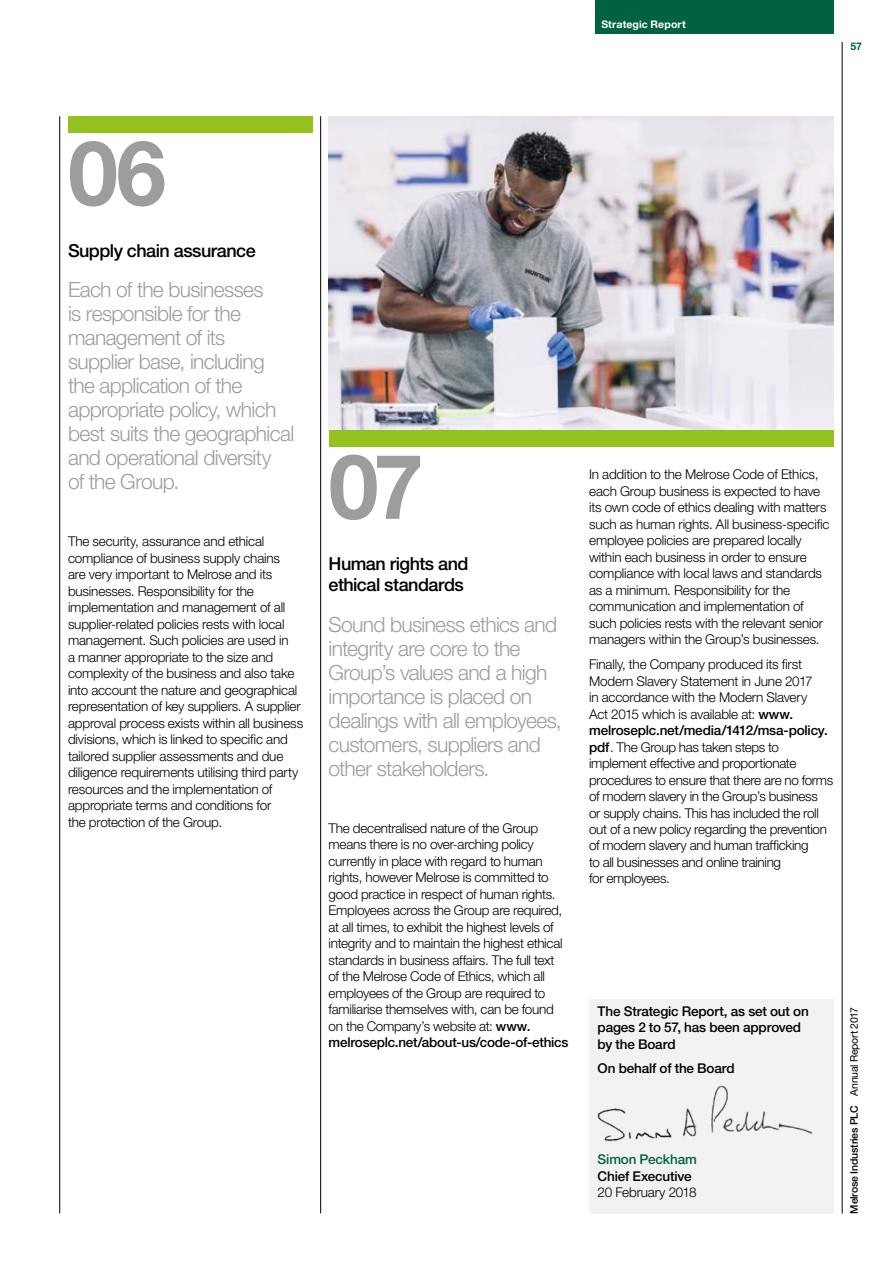
<style>
.page{position:relative;width:893px;height:1263px;background:#fff}
.page>*{position:absolute;margin:0;border:0;box-sizing:border-box;transform-origin:0 0}
.t1{font:700 90px "Helvetica Neue LT Std";color:#9d9d9c}
.t2{font:300 21px/24px "Helvetica Neue LT Std";letter-spacing:-.03em;color:#9d9d9c}
.t3{font:500 18px/21px "Helvetica Neue LT Std";letter-spacing:-.03em;color:#000}
.t4{font:300 13.5px/16.5px "Helvetica Neue LT Std";letter-spacing:-.015em;color:#000}
.t5{font:500 13.5px/16.5px "Helvetica Neue LT Std";letter-spacing:-.01em;color:#000}
.t6{font:500 13.5px "Helvetica Neue LT Std";letter-spacing:-.015em;color:#006241}
.t7{font:500 10.5px "Helvetica Neue LT Std";letter-spacing:-.02em;color:#000}
.t8{font:700 10.5px "Helvetica Neue LT Std";letter-spacing:.015em;color:#fff}
.t9{font:700 10.5px "Helvetica Neue LT Std";color:#006241}
.s1{font-weight:500}
.s2{font-weight:400}
</style>
<div class="page">
<hr style="left:320px;top:116px;width:1px;height:1097px;background:#000">
<div style="left:68px;top:116px;width:244px;height:17px;background:#95c11f"></div>
<div style="left:329px;top:430px;width:504px;height:16px;background:#95c11f"></div>
<hr style="left:59px;top:116px;width:1px;height:1097px;background:#000">
<img style="left:329px;top:116px;width:504px;height:314px">
<div style="left:589px;top:999px;width:244px;height:215px;background:#f2f2f2"></div>
<img style="left:598px;top:1085px;width:215px;height:57px">
<div style="left:595px;top:0;width:238px;height:34px;background:#006241"></div>
<hr style="left:842px;top:42px;width:1px;height:1171px;background:#000">
<p class="t8" style="left:601px;top:18px;width:86px">Strategic Report</p>
<p class="t9" style="left:850px;top:39px;width:13px">57</p>
<h1 class="t1" style="left:68px;top:118px;width:100px">06</h1>
<h3 class="t3" style="left:68px;top:239px;width:189px">Supply chain assurance</h3>
<h2 class="t2" style="left:68px;top:277px;width:228px">Each of the businesses<br>is responsible for the management of its supplier base, including the application of the appropriate policy, which best suits the geographical and operational diversity<br>of the Group.</h2>
<p class="t4" style="left:68px;top:533px;width:237px">The security, assurance and ethical compliance of business supply chains<br>are very important to Melrose and its businesses. Responsibility for the implementation and management of all supplier-related policies rests with local management. Such policies are used in<br>a manner appropriate to the size and complexity of the business and also take into account the nature and geographical representation of key suppliers. A supplier approval process exists within all business divisions, which is linked to specific and tailored supplier assessments and due diligence requirements utilising third party resources and the implementation of appropriate terms and conditions for<br>the protection of the Group.</p>
<h1 class="t1" style="left:329px;top:431px;width:96px">07</h1>
<h3 class="t3" style="left:329px;top:553px;width:141px">Human rights and ethical standards</h3>
<h2 class="t2" style="left:329px;top:612px;width:235px">Sound business ethics and integrity are core to the<br>Group’s values and a high importance is placed on dealings with all employees, customers, suppliers and other stakeholders.</h2>
<p class="t4" style="left:329px;top:819px;width:241px">The decentralised nature of the Group means there is no over-arching policy currently in place with regard to human rights, however Melrose is committed to good practice in respect of human rights.<br>Employees across the Group are required, at all times, to exhibit the highest levels of integrity and to maintain the highest ethical standards in business affairs. The full text of the Melrose Code of Ethics, which all employees of the Group are required to familiarise themselves with, can be found on the Company’s website at: <span class="s1">www. melroseplc.net/about-us/code-of-ethics</span></p>
<p class="t4" style="left:589px;top:466px;width:242px">In addition to the Melrose Code of Ethics, each Group business is expected to have its own code of ethics dealing with matters such as human rights. All business-specific employee policies are prepared locally within each business in order to ensure compliance with local laws and standards as a minimum. Responsibility for the communication and implementation of such policies rests with the relevant senior managers within the Group’s businesses.</p>
<p class="t4" style="left:589px;top:656px;width:246px">Finally, the Company produced its first Modern Slavery Statement in June 2017<br>in accordance with the Modern Slavery<br>Act 2015 which is available at: <span class="s1">www. melroseplc.net/media/1412/msa-policy. pdf</span>. The Group has taken steps to implement effective and proportionate procedures to ensure that there are no forms of modern slavery in the Group’s business<br>or supply chains. This has included the roll out of a new policy regarding the prevention of modern slavery and human trafficking<br>to all businesses and online training<br>for employees.</p>
<p class="t5" style="left:598px;top:1002px;width:213px">The Strategic Report, as set out on pages 2 to 57, has been approved by the Board</p>
<p class="t5" style="left:598px;top:1060px;width:139px">On behalf of the Board</p>
<p class="t6" style="left:598px;top:1151px;width:101px">Simon Peckham</p>
<p class="t5" style="left:598px;top:1167px;width:96px">Chief Executive</p>
<p class="t4" style="left:598px;top:1184px;width:100px">20 February 2018</p>
<p class="t7" style="left:848px;top:1214px;width:208px;rotate:-90deg">Melrose Industries PLC <span class="s2">Annual Report 2017</span></p>
</div>
